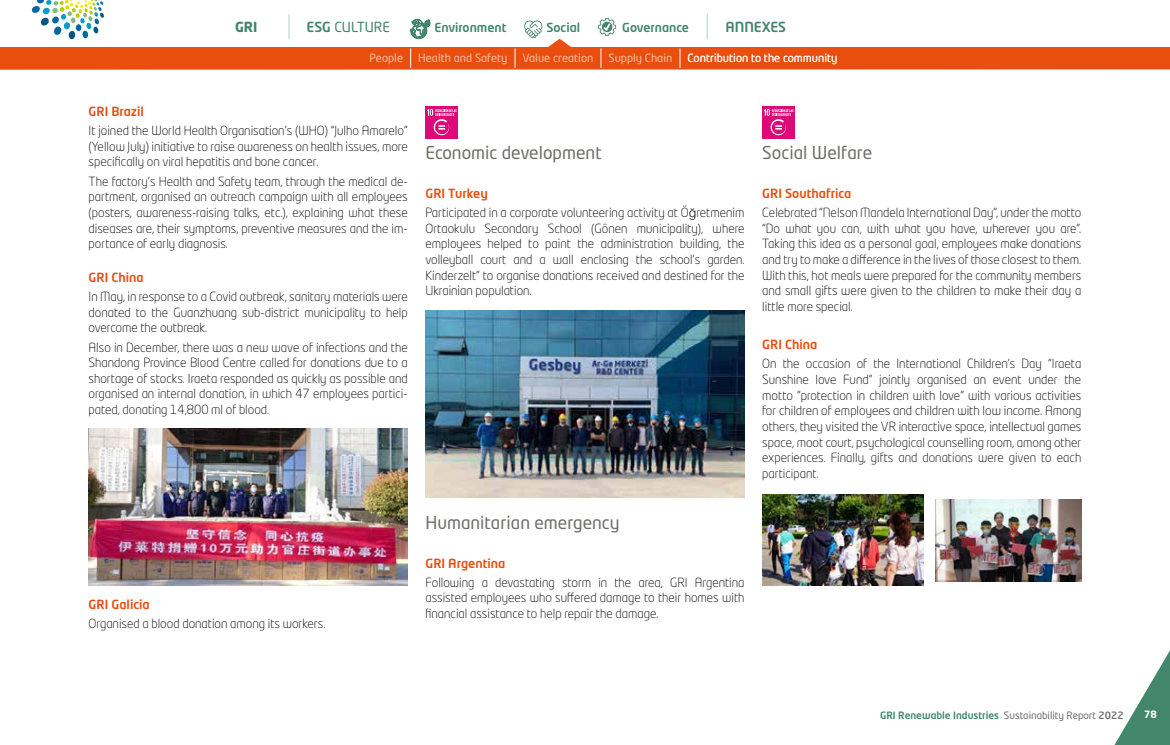
<style>
.page{position:relative;width:1170px;height:745px;background:#fff}
.page>*{position:absolute;margin:0;border:0;box-sizing:border-box;transform-origin:0 0}
.t1{font:17.5px "Neo Tech Std";color:#6f6e68}
.t2{font:13.75px "Neo Tech Std";color:#41866d}
.t3{font:500 13.75px "Neo Tech Std";color:#41866d}
.t4{font:700 13.75px "Neo Tech Std";color:#41866d}
.t5{font:300 12.5px/15.6px "Neo Tech Std";color:#000;text-align:justify}
.t6{font:500 12.5px "Neo Tech Std";color:#e94e0f}
.t7{font:500 12.38px "Neo Tech Std";color:#41866d}
.t8{font:11.25px "Neo Tech Std";color:#f9bf9c}
.t9{font:11.25px "Neo Tech Std";color:#fff}
.t10{font:500 10px "Neo Tech Std";color:#41866d}
.t11{font:700 10px "Neo Tech Std";color:#fff}
.s1{font-weight:500}
.s2{font-weight:500;color:#e94e0f}
.s3{font-family:"Helvetica"}
.s4{font-weight:400;color:#6f6e68}
.s5{color:#6f6e68}
</style>
<div class="page">
<div style="left:762px;top:106px;width:32px;height:33px;background:#dd0979"></div>
<svg style="left:764px;top:109px;width:29px;height:26px"></svg>
<div style="left:425px;top:106px;width:33px;height:33px;background:#dd0979"></div>
<svg style="left:427px;top:109px;width:29px;height:26px"></svg>
<img style="left:935px;top:499px;width:146px;height:82px">
<img style="left:762px;top:494px;width:161px;height:91px">
<img style="left:425px;top:311px;width:319px;height:186px">
<img style="left:89px;top:428px;width:318px;height:157px">
<div style="left:0;top:0;width:1169px;height:70px;background:#e94e0f"></div>
<div style="left:0;top:0;width:1169px;height:46px;background:#fff"></div>
<svg style="left:600px;top:48px;width:1px;height:20px"></svg>
<svg style="left:410px;top:48px;width:1px;height:20px"></svg>
<svg style="left:679px;top:48px;width:1px;height:20px"></svg>
<svg style="left:514px;top:48px;width:1px;height:20px"></svg>
<svg style="left:32px;top:0;width:72px;height:39px"></svg>
<svg style="left:288px;top:14px;width:1px;height:25px"></svg>
<svg style="left:706px;top:14px;width:1px;height:25px"></svg>
<svg style="left:410px;top:19px;width:20px;height:20px"></svg>
<svg style="left:523px;top:20px;width:49px;height:27px"></svg>
<svg style="left:598px;top:18px;width:18px;height:18px"></svg>
<svg style="left:1115px;top:652px;width:54px;height:92px"></svg>
<p class="t4" style="left:235px;top:18px;width:24px">GRI</p>
<p class="t2" style="left:306px;top:19px;width:85px"><span class="s1">ESG</span> CULTURE</p>
<p class="t7" style="left:434px;top:20px;width:74px">Environment</p>
<p class="t7" style="left:546px;top:20px;width:35px">Social</p>
<p class="t7" style="left:622px;top:20px;width:68px">Governance</p>
<p class="t3" style="left:725px;top:19px;width:62px">ANNEXES</p>
<p class="t9" style="left:687px;top:51px;width:151px">Contribution to the community</p>
<p class="t8" style="left:369px;top:51px;width:35px">People</p>
<p class="t8" style="left:418px;top:51px;width:91px">Health and Safety</p>
<p class="t8" style="left:522px;top:51px;width:72px">Value creation</p>
<p class="t8" style="left:608px;top:51px;width:65px">Supply Chain</p>
<p class="t6" style="left:89px;top:103px;width:57px">GRI Brazil</p>
<p class="t5" style="left:89px;top:123px;width:320px">It joined the World Health Organisation’s (WHO) “Julho Amarelo” (Yellow July) initiative to raise awareness on health issues, more specifically on viral hepatitis and bone cancer.</p>
<p class="t5" style="left:89px;top:173px;width:320px">The factory’s Health and Safety team, through the medical de&shy;partment, organised an outreach campaign with all employees (posters, awareness-raising talks, etc.), explaining what these diseases are, their symptoms, preventive measures and the im&shy;portance of early diagnosis.</p>
<p class="t6" style="left:89px;top:269px;width:57px">GRI China</p>
<p class="t5" style="left:89px;top:288px;width:320px">In May, in response to a Covid outbreak, sanitary materials were donated to the Guanzhuang sub-district municipality to help overcome the outbreak.</p>
<p class="t5" style="left:89px;top:339px;width:320px">Also in December, there was a new wave of infections and the Shandong Province Blood Centre called for donations due to a shortage of stocks. Iraeta responded as quickly as possible and organised an internal donation, in which 47 employees partici&shy;pated, donating 14,800 ml of blood.</p>
<h1 class="t1" style="left:425px;top:142px;width:178px">Economic development</h1>
<p class="t5" style="left:425px;top:183px;width:320px;line-height:19.1px"><span class="s2">GRI Turkey<br></span>Participated in a corporate volunteering activity at Ö<span class="s3">ğ</span>retmenim</p>
<p class="t5" style="left:425px;top:220px;width:320px">Ortaokulu Secondary School (Gönen municipality), where employees helped to paint the administration building, the volleyball court and a wall enclosing the school’s garden.<br>Kinderzelt” to organise donations received and destined for the Ukrainian population.</p>
<p class="t6" style="left:89px;top:596px;width:63px">GRI Galicia</p>
<p class="t5" style="left:89px;top:615px;width:238px">Organised a blood donation among its workers.</p>
<h1 class="t1" style="left:425px;top:511px;width:196px">Humanitarian emergency</h1>
<p class="t6" style="left:425px;top:554px;width:81px">GRI Argentina</p>
<p class="t5" style="left:425px;top:574px;width:320px">Following a devastating storm in the area, GRI Argentina assisted employees who suffered damage to their homes with financial assistance to help repair the damage.</p>
<h1 class="t1" style="left:762px;top:142px;width:111px">Social Welfare</h1>
<p class="t6" style="left:762px;top:185px;width:91px">GRI Southafrica</p>
<p class="t5" style="left:762px;top:204px;width:320px">Celebrated “Nelson Mandela International Day”, under the motto “Do what you can, with what you have, wherever you are”.<br>Taking this idea as a personal goal, employees make donations and try to make a difference in the lives of those closest to them.<br>With this, hot meals were prepared for the community members and small gifts were given to the children to make their day a little more special.</p>
<p class="t6" style="left:762px;top:336px;width:57px">GRI China</p>
<p class="t5" style="left:762px;top:356px;width:320px">On the occasion of the International Children’s Day “Iraeta Sunshine love Fund” jointly organised an event under the motto “protection in children with love” with various activities for children of employees and children with low income. Among others, they visited the VR interactive space, intellectual games space, moot court, psychological counselling room, among other experiences. Finally, gifts and donations were given to each participant.</p>
<p class="t10" style="left:879px;top:708px;width:245px">GRI Renewable Industries <span class="s4">Sustainability Report</span> <span class="s5">2022</span></p>
<p class="t11" style="left:1143px;top:707px;width:14px">78</p>
</div>
